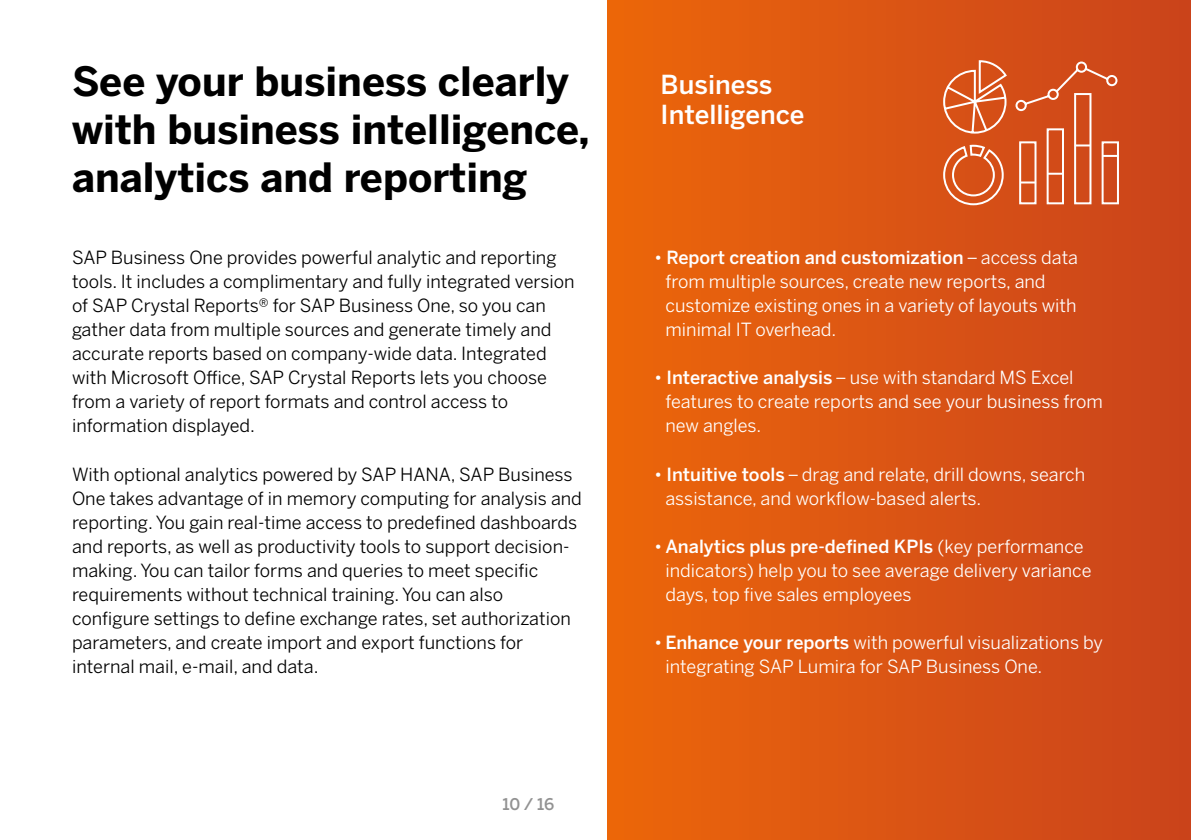
<style>
.page{position:relative;width:1191px;height:840px;background:#fff}
.page>*{position:absolute;margin:0;border:0;box-sizing:border-box;transform-origin:0 0}
.t1{font:700 40px/48px "Benton Sans";color:#000}
.t2{font:500 26px/30px "Benton Sans";color:#fff}
.t3{font:18px/24px "Benton Sans";color:#000}
.t4{font:18px/24px "Benton Sans";color:#fff}
.t5{font:500 16px "Benton Sans";color:#929292}
.s1{font-weight:500}
</style>
<div class="page">
<div style="left:608px;top:0;width:583px;height:839px;background:linear-gradient(to right,#ec660a,#ca431c)"></div>
<svg style="left:942px;top:59px;width:178px;height:147px"></svg>
<h1 class="t1" style="left:72px;top:58px;width:519px">See your business clearly with business intelligence, analytics and reporting</h1>
<p class="t3" style="left:72px;top:246px;width:504px">SAP Business One provides powerful analytic and reporting tools. It includes a complimentary and fully integrated version of SAP Crystal Reports® for SAP Business One, so you can gather data from multiple sources and generate timely and accurate reports based on company-wide data. Integrated with Microsoft Office, SAP Crystal Reports lets you choose from a variety of report formats and control access to information displayed.</p>
<p class="t3" style="left:72px;top:462px;width:511px">With optional analytics powered by SAP HANA, SAP Business One takes advantage of in memory computing for analysis and reporting. You gain real-time access to predefined dashboards and reports, as well as productivity tools to support decision&shy;making. You can tailor forms and queries to meet specific requirements without technical training. You can also configure settings to define exchange rates, set authorization parameters, and create import and export functions for internal mail, e-mail, and data.</p>
<p class="t5" style="left:502px;top:794px;width:53px">10 / 16</p>
<h2 class="t2" style="left:660px;top:70px;width:145px">Business<br>Intelligence</h2>
<p class="t4" style="left:665px;top:246px;width:414px;text-indent:-11px">• <span class="s1">Report creation and customization</span> – access data from multiple sources, create new reports, and customize existing ones in a variety of layouts with minimal IT overhead.</p>
<p class="t4" style="left:665px;top:366px;width:439px;text-indent:-11px">• <span class="s1">Interactive analysis</span> – use with standard MS Excel features to create reports and see your business from new angles.</p>
<p class="t4" style="left:665px;top:462px;width:421px;text-indent:-11px">• <span class="s1">Intuitive tools</span> – drag and relate, drill downs, search assistance, and workflow-based alerts.</p>
<p class="t4" style="left:665px;top:534px;width:427px;text-indent:-11px">• <span class="s1">Analytics plus pre-defined KPIs</span> (key performance indicators) help you to see average delivery variance days, top five sales employees</p>
<p class="t4" style="left:665px;top:630px;width:439px;text-indent:-11px">• <span class="s1">Enhance your reports</span> with powerful visualizations by integrating SAP Lumira for SAP Business One.</p>
</div>
